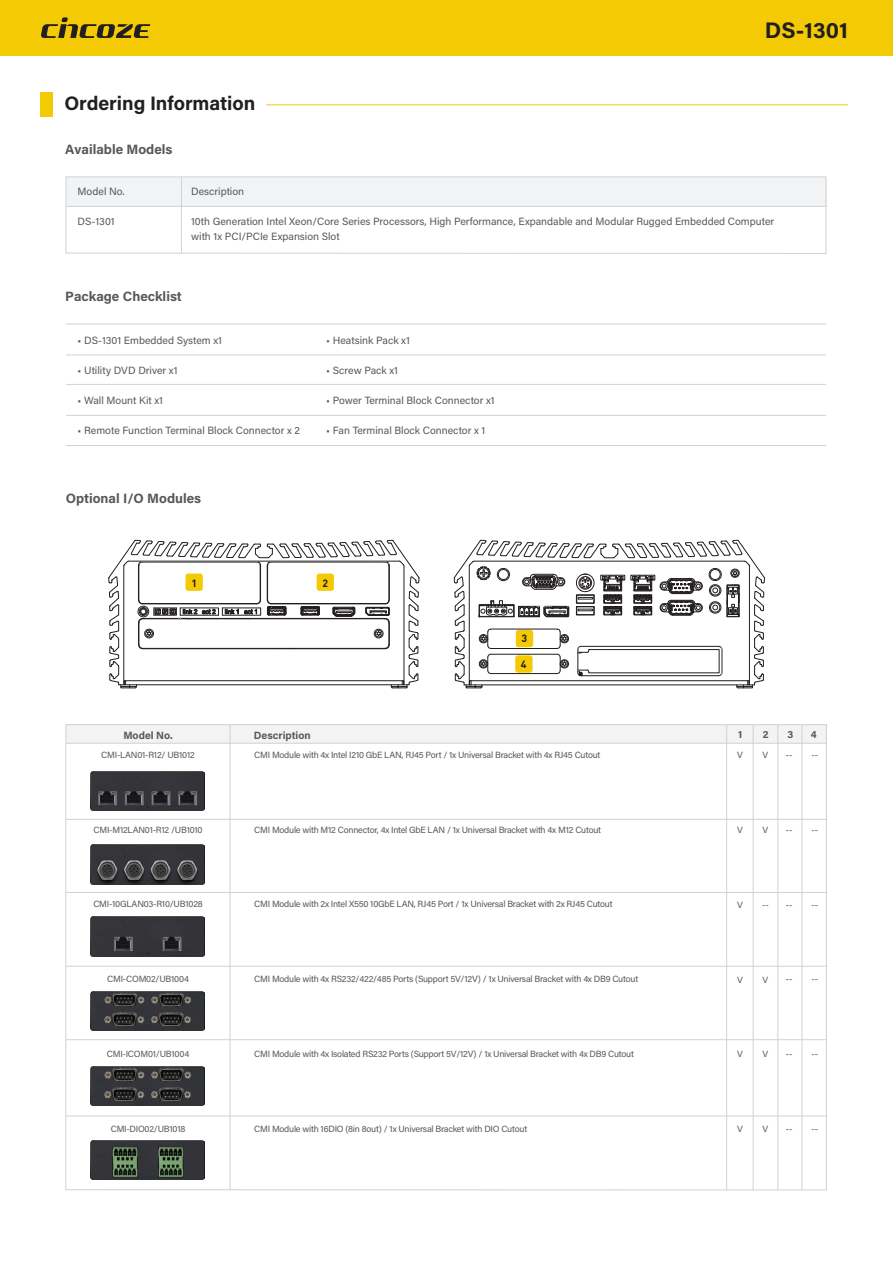
<style>
.page{position:relative;width:893px;height:1263px;background:#fff}
.page>*{position:absolute;margin:0;border:0;box-sizing:border-box;transform-origin:0 0}
.t1{font:700 22.5px "Acumin Pro";color:#231f20}
.t2{font:700 19.5px "Acumin Pro";letter-spacing:-.005em;color:#231f20}
.t3{font:700 13.5px "Acumin Pro";color:#57585a}
.t4{font:10.5px/15px "Acumin Pro";color:#57585a}
.t5{font:700 10.5px "Acumin Pro";color:#57585a}
.t6{font:700 10.5px "DIN Pro";color:#231f20}
.t7{font:9px "Acumin Pro";letter-spacing:-.025em;color:#57585a}
</style>
<div class="page">
<hr style="left:266px;top:104px;width:582px;height:1px;background:#f4ca05">
<div style="left:40px;top:93px;width:13px;height:24px;background:#f4ca05"></div>
<div style="left:66px;top:177px;width:760px;height:29px;background:#f2f3f4"></div>
<hr style="left:66px;top:206px;width:760px;height:1px;background:#d1d2d4">
<hr style="left:181px;top:177px;width:1px;height:76px;background:#d1d2d4">
<div style="left:66px;top:177px;width:760px;height:77px;border:1px solid #d1d2d4"></div>
<hr style="left:66px;top:355px;width:760px;height:1px;background:#d1d2d4">
<hr style="left:66px;top:324px;width:760px;height:1px;background:#d1d2d4">
<hr style="left:66px;top:415px;width:760px;height:1px;background:#d1d2d4">
<hr style="left:66px;top:445px;width:760px;height:1px;background:#d1d2d4">
<hr style="left:66px;top:384px;width:760px;height:1px;background:#d1d2d4">
<div style="left:66px;top:724px;width:761px;height:19px;background:#f2f3f4"></div>
<hr style="left:66px;top:819px;width:760px;height:1px;background:#d1d2d4">
<hr style="left:66px;top:892px;width:760px;height:1px;background:#d1d2d4">
<hr style="left:66px;top:966px;width:760px;height:1px;background:#d1d2d4">
<hr style="left:66px;top:743px;width:760px;height:1px;background:#d1d2d4">
<hr style="left:66px;top:1039px;width:760px;height:1px;background:#d1d2d4">
<hr style="left:66px;top:1116px;width:760px;height:1px;background:#d1d2d4">
<hr style="left:802px;top:725px;width:1px;height:465px;background:#d1d2d4">
<hr style="left:753px;top:725px;width:1px;height:465px;background:#d1d2d4">
<hr style="left:778px;top:725px;width:1px;height:465px;background:#d1d2d4">
<hr style="left:726px;top:725px;width:1px;height:465px;background:#d1d2d4">
<hr style="left:230px;top:725px;width:1px;height:465px;background:#d1d2d4">
<svg style="left:454px;top:540px;width:311px;height:148px"></svg>
<svg style="left:108px;top:540px;width:311px;height:148px"></svg>
<img style="left:90px;top:771px;width:115px;height:39px">
<img style="left:90px;top:845px;width:115px;height:39px">
<img style="left:90px;top:917px;width:115px;height:39px">
<img style="left:90px;top:991px;width:115px;height:39px">
<img style="left:90px;top:1066px;width:115px;height:40px">
<img style="left:90px;top:1140px;width:115px;height:39px">
<div style="left:0;top:0;width:893px;height:55px;background:#f4ca05"></div>
<svg style="left:41px;top:17px;width:109px;height:21px"></svg>
<h2 class="t2" style="left:64px;top:90px;width:192px">Ordering Information</h2>
<h3 class="t3" style="left:65px;top:140px;width:109px">Available Models</h3>
<h1 class="t1" style="left:765px;top:14px;width:85px">DS-1301</h1>
<p class="t4" style="left:78px;top:183px;width:49px">Model No.</p>
<p class="t4" style="left:78px;top:213px;width:39px">DS-1301</p>
<p class="t4" style="left:191px;top:183px;width:55px">Description</p>
<p class="t4" style="left:191px;top:213px;width:585px">10th Generation Intel Xeon/Core Series Processors, High Performance, Expandable and Modular Rugged Embedded Computer with 1x PCI/PCIe Expansion Slot</p>
<h3 class="t3" style="left:65px;top:287px;width:118px">Package Checklist</h3>
<p class="t4" style="left:78px;top:332px;width:146px">• DS-1301 Embedded System x1</p>
<p class="t4" style="left:78px;top:362px;width:101px">• Utility DVD Driver x1</p>
<p class="t4" style="left:78px;top:392px;width:87px">• Wall Mount Kit x1</p>
<p class="t4" style="left:78px;top:422px;width:224px">• Remote Function Terminal Block Connector x 2</p>
<h3 class="t3" style="left:66px;top:489px;width:137px">Optional I/O Modules</h3>
<p class="t4" style="left:326px;top:332px;width:85px">• Heatsink Pack x1</p>
<p class="t4" style="left:326px;top:362px;width:73px">• Screw Pack x1</p>
<p class="t4" style="left:326px;top:392px;width:170px">• Power Terminal Block Connector x1</p>
<p class="t4" style="left:326px;top:422px;width:161px">• Fan Terminal Block Connector x 1</p>
<p class="t6" style="left:191px;top:574px;width:7px">1</p>
<p class="t6" style="left:323px;top:574px;width:7px">2</p>
<p class="t6" style="left:521px;top:630px;width:7px">3</p>
<p class="t6" style="left:521px;top:655px;width:7px">4</p>
<p class="t5" style="left:123px;top:728px;width:51px">Model No.</p>
<p class="t5" style="left:254px;top:728px;width:58px">Description</p>
<p class="t5" style="left:738px;top:727px;width:6px">1</p>
<p class="t5" style="left:763px;top:727px;width:7px">2</p>
<p class="t5" style="left:787px;top:727px;width:7px">3</p>
<p class="t5" style="left:811px;top:727px;width:7px">4</p>
<p class="t7" style="left:737px;top:749px;width:7px">V</p>
<p class="t7" style="left:254px;top:749px;width:348px">CMI Module with 4x Intel I210 GbE LAN, RJ45 Port / 1x Universal Bracket with 4x RJ45 Cutout</p>
<p class="t7" style="left:101px;top:749px;width:95px">CMI-LAN01-R12/ UB1012</p>
<p class="t7" style="left:763px;top:749px;width:7px">V</p>
<p class="t7" style="left:811px;top:749px;width:8px">--</p>
<p class="t7" style="left:786px;top:749px;width:8px">--</p>
<p class="t7" style="left:94px;top:823px;width:111px">CMI-M12LAN01-R12 /UB1010</p>
<p class="t7" style="left:254px;top:823px;width:349px">CMI Module with M12 Connector, 4x Intel GbE LAN / 1x Universal Bracket with 4x M12 Cutout</p>
<p class="t7" style="left:737px;top:824px;width:7px">V</p>
<p class="t7" style="left:763px;top:824px;width:7px">V</p>
<p class="t7" style="left:786px;top:824px;width:8px">--</p>
<p class="t7" style="left:811px;top:824px;width:8px">--</p>
<p class="t7" style="left:93px;top:898px;width:111px">CMI-10GLAN03-R10/UB1028</p>
<p class="t7" style="left:254px;top:898px;width:360px">CMI Module with 2x Intel X550 10GbE LAN, RJ45 Port / 1x Universal Bracket with 2x RJ45 Cutout</p>
<p class="t7" style="left:737px;top:898px;width:7px">V</p>
<p class="t7" style="left:762px;top:898px;width:8px">--</p>
<p class="t7" style="left:786px;top:898px;width:8px">--</p>
<p class="t7" style="left:811px;top:898px;width:8px">--</p>
<p class="t7" style="left:107px;top:973px;width:83px">CMI-COM02/UB1004</p>
<p class="t7" style="left:254px;top:973px;width:386px">CMI Module with 4x RS232/422/485 Ports (Support 5V/12V) / 1x Universal Bracket with 4x DB9 Cutout</p>
<p class="t7" style="left:737px;top:973px;width:7px">V</p>
<p class="t7" style="left:763px;top:973px;width:7px">V</p>
<p class="t7" style="left:786px;top:973px;width:8px">--</p>
<p class="t7" style="left:811px;top:973px;width:8px">--</p>
<p class="t7" style="left:107px;top:1047px;width:84px">CMI-ICOM01/UB1004</p>
<p class="t7" style="left:254px;top:1047px;width:381px">CMI Module with 4x Isolated RS232 Ports (Support 5V/12V) / 1x Universal Bracket with 4x DB9 Cutout</p>
<p class="t7" style="left:737px;top:1048px;width:7px">V</p>
<p class="t7" style="left:763px;top:1048px;width:7px">V</p>
<p class="t7" style="left:786px;top:1048px;width:8px">--</p>
<p class="t7" style="left:811px;top:1048px;width:8px">--</p>
<p class="t7" style="left:111px;top:1122px;width:76px">CMI-DIO02/UB1018</p>
<p class="t7" style="left:254px;top:1122px;width:275px">CMI Module with 16DIO (8in 8out) / 1x Universal Bracket with DIO Cutout</p>
<p class="t7" style="left:737px;top:1122px;width:7px">V</p>
<p class="t7" style="left:763px;top:1122px;width:7px">V</p>
<p class="t7" style="left:786px;top:1122px;width:8px">--</p>
<p class="t7" style="left:811px;top:1122px;width:8px">--</p>
</div>
